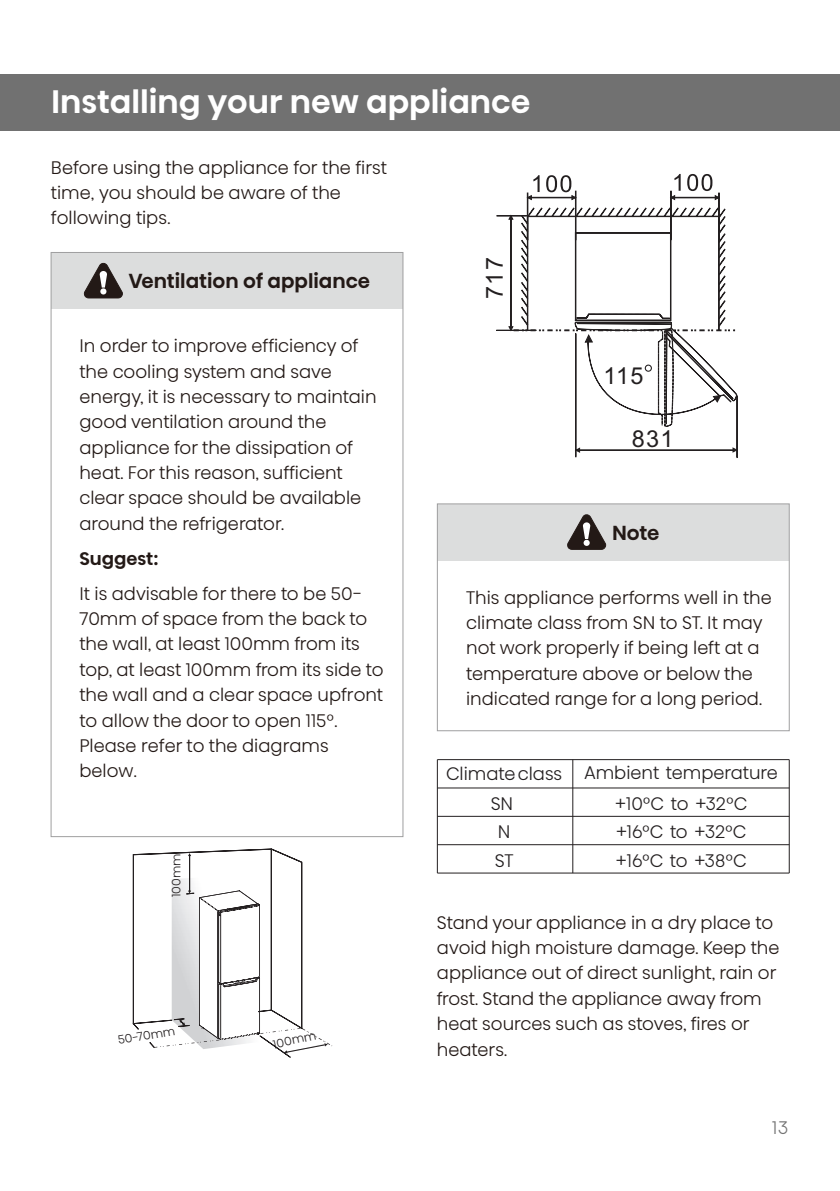
<style>
.page{position:relative;width:840px;height:1191px;background:#fff}
.page>*{position:absolute;margin:0;border:0;box-sizing:border-box;transform-origin:0 0}
.t1{font:500 32px "Hisense Alfabet";color:#fff}
.t2{font:23.4px "Arial";letter-spacing:.055em;color:#231f20}
.t3{font:23.4px "Arial Unicode MS";color:#231f20}
.t4{font:500 20px "Hisense Alfabet";color:#231916}
.t5{font:300 18px/25.4px "Hisense Alfabet";color:#231916}
.t6{font:300 18px/31.2px "Hisense Alfabet";color:#231f20}
.t7{font:500 18px "Hisense Alfabet";color:#231916}
.t8{font:300 18px "Hisense Alfabet";color:#717171}
.t9{font:300 12px "Hisense Alfabet";color:#231f20}
</style>
<div class="page">
<div style="left:0;top:74px;width:839px;height:56px;background:#717171"></div>
<div style="left:51px;top:252px;width:352px;height:57px;background:#dcdddd"></div>
<svg style="left:84px;top:263px;width:39px;height:35px"></svg>
<hr style="left:437px;top:759px;width:351px;height:1px;background:#231f20">
<hr style="left:437px;top:787px;width:351px;height:1px;background:#231f20">
<hr style="left:437px;top:816px;width:351px;height:1px;background:#231f20">
<hr style="left:437px;top:844px;width:351px;height:1px;background:#231f20">
<hr style="left:437px;top:872px;width:351px;height:1px;background:#231f20">
<hr style="left:437px;top:759px;width:1px;height:114px;background:#231f20">
<hr style="left:572px;top:759px;width:1px;height:114px;background:#231f20">
<hr style="left:788px;top:759px;width:1px;height:114px;background:#231f20">
<div style="left:437px;top:504px;width:351px;height:56px;background:#dcdddd"></div>
<div style="left:437px;top:503px;width:352px;height:228px;border:1px solid #9f9fa0"></div>
<svg style="left:567px;top:514px;width:38px;height:36px"></svg>
<svg style="left:132px;top:848px;width:200px;height:210px"></svg>
<hr style="left:189px;top:855px;width:1px;height:36px;background:#231f20">
<div style="left:496px;top:330px;width:40px;height:1px;border:1px solid #231f20"></div>
<hr style="left:496px;top:216px;width:30px;height:1px;background:#231f20">
<div style="left:496px;top:215px;width:30px;height:1px;border:1px solid #231f20"></div>
<div style="left:736px;top:395px;width:1px;height:63px;border:1px solid #231f20"></div>
<div style="left:575px;top:333px;width:1px;height:124px;border:1px solid #231f20"></div>
<div style="left:575px;top:450px;width:158px;height:1px;border:1px solid #231f20"></div>
<div style="left:526px;top:193px;width:2px;height:47px;border:1px solid #231f20"></div>
<div style="left:574px;top:191px;width:2px;height:49px;border:1px solid #231f20"></div>
<svg style="left:731px;top:447px;width:6px;height:6px"></svg>
<svg style="left:575px;top:447px;width:5px;height:6px"></svg>
<div style="left:718px;top:193px;width:1px;height:47px;border:1px solid #231f20"></div>
<div style="left:670px;top:191px;width:1px;height:49px;border:1px solid #231f20"></div>
<svg style="left:526px;top:175px;width:50px;height:25px"></svg>
<svg style="left:670px;top:174px;width:49px;height:26px"></svg>
<svg style="left:507px;top:207px;width:230px;height:220px"></svg>
<div style="left:644px;top:364px;width:7px;height:8px;border:1px solid #231f20;border-radius:50%"></div>
<h1 class="t1" style="left:51px;top:79px;width:480px">Installing your new appliance</h1>
<p class="t5" style="left:51px;top:155px;width:337px">Before using the appliance for the first time, you should be aware of the following tips.</p>
<p class="t4" style="left:129px;top:267px;width:243px">Ventilation of appliance</p>
<p class="t5" style="left:79px;top:333px;width:298px">In order to improve efficiency of the cooling system and save energy, it is necessary to maintain good ventilation around the appliance for the dissipation of heat. For this reason, sufficient clear space should be available around the refrigerator.</p>
<p class="t7" style="left:79px;top:545px;width:80px">Suggest:</p>
<p class="t5" style="left:79px;top:580px;width:305px">It is advisable for there to be 50-<br>70mm of space from the back to the wall, at least 100mm from its top, at least 100mm from its side to the wall and a clear space upfront to allow the door to open 115°.<br>Please refer to the diagrams below.</p>
<p class="t9" style="left:165px;top:897px;width:45px;rotate:-90deg">100mm</p>
<p class="t9" style="left:116px;top:1029px;width:59px;rotate:-10deg">50-70mm</p>
<p class="t9" style="left:271px;top:1033px;width:45px;rotate:-12deg">100mm</p>
<p class="t2" style="left:485px;top:299px;width:43px;rotate:-90deg">717</p>
<p class="t2" style="left:603px;top:367px;width:41px">115</p>
<p class="t3" style="left:631px;top:430px;width:43px">831</p>
<p class="t4" style="left:611px;top:518px;width:49px">Note</p>
<p class="t5" style="left:466px;top:584px;width:307px">This appliance performs well in the climate class from SN to ST. It may not work properly if being left at a temperature above or below the indicated range for a long period.</p>
<p class="t6" style="left:490px;top:754px;width:288px;text-indent:-44px">Climate class Ambient temperature<br>SN</p>
<p class="t6" style="left:615px;top:785px;width:133px">+10°C to +32°C</p>
<p class="t6" style="left:497px;top:813px;width:14px">N</p>
<p class="t6" style="left:615px;top:813px;width:132px">+16°C to +32°C</p>
<p class="t6" style="left:494px;top:842px;width:20px">ST</p>
<p class="t6" style="left:615px;top:842px;width:132px">+16°C to +38°C</p>
<p class="t5" style="left:436px;top:909px;width:344px">Stand your appliance in a dry place to avoid high moisture damage. Keep the appliance out of direct sunlight, rain or frost. Stand the appliance away from heat sources such as stoves, fires or heaters.</p>
<p class="t8" style="left:771px;top:1115px;width:18px">13</p>
</div>
